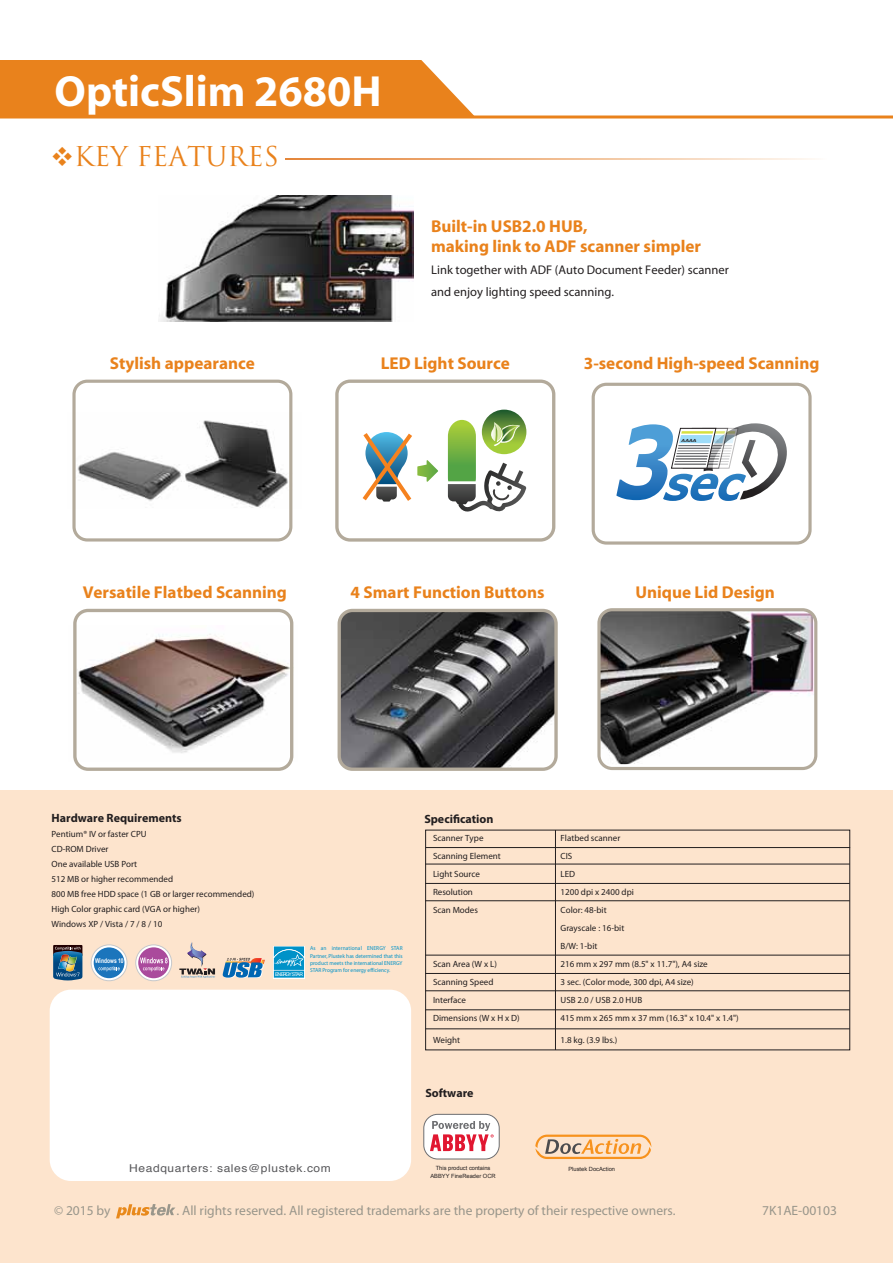
<style>
.page{position:relative;width:893px;height:1263px;background:#fff}
.page>*{position:absolute;margin:0;border:0;box-sizing:border-box;transform-origin:0 0}
.t1{font:700 43.8px "Myriad";color:#fff}
.t2{font:26.55px "Trajan Pro";color:#e9821c}
.t3{font:700 17.1px/20.1px "Myriad";color:#e9821c}
.t4{font:13.5px "Myriad Pro";color:#99968b}
.t5{font:12.6px/22px "Myriad Pro";color:#221e1f}
.t6{font:700 12px "Myriad Pro";color:#221e1f}
.t7{font:10.8px "Helvetica";letter-spacing:.05em;color:#58585b;scale:1.11 1}
.t8{font:9px/15px "Myriad Pro";color:#221e1f}
.t9{font:700 6.6px "Arial";color:#fff;scale:.75 1}
.t10{font:5.7px/7.2px "Myriad";color:#0092c8;text-align:justify;scale:.95 1}
.t11{font:5.7px/7.5px "Arial";color:#221e1f;text-align:center}
.t12{font:5.1px "Arial";color:#fff}
.t13{font:italic 700 4.2px "Arial";color:#221e1f;scale:1.24 1}
</style>
<div class="page">
<div style="left:0;top:60px;width:474px;height:55px;background:#e9821c"></div>
<div style="left:0;top:790px;width:893px;height:473px;background:#fde4cd"></div>
<hr style="left:0;top:115px;width:893px;height:3px;background:#e9821c">
<img style="left:77px;top:625px;width:217px;height:137px">
<svg style="left:285px;top:159px;width:530px;height:1px"></svg>
<svg style="left:53px;top:945px;width:29px;height:35px"></svg>
<svg style="left:273px;top:946px;width:32px;height:32px"></svg>
<div style="left:274px;top:970px;width:30px;height:8px;background:#0092c8"></div>
<svg style="left:274px;top:946px;width:30px;height:24px"></svg>
<svg style="left:179px;top:942px;width:36px;height:36px"></svg>
<svg style="left:223px;top:958px;width:42px;height:20px"></svg>
<img style="left:159px;top:195px;width:254px;height:126px">
<svg style="left:616px;top:423px;width:171px;height:78px"></svg>
<img style="left:77px;top:413px;width:216px;height:96px">
<svg style="left:136px;top:945px;width:36px;height:36px"></svg>
<div style="left:135px;top:944px;width:37px;height:37px;border:1px solid #c6c8ca;border-radius:50%"></div>
<div style="left:138px;top:947px;width:31px;height:31px;background:#aa4a9c;border-radius:50%"></div>
<svg style="left:140px;top:957px;width:28px;height:14px"></svg>
<svg style="left:91px;top:945px;width:36px;height:36px"></svg>
<div style="left:91px;top:944px;width:36px;height:37px;border:1px solid #c6c8ca;border-radius:50%"></div>
<div style="left:94px;top:947px;width:30px;height:31px;background:#1b75bc;border-radius:50%"></div>
<svg style="left:98px;top:966px;width:22px;height:5px"></svg>
<img style="left:601px;top:612px;width:212px;height:152px">
<img style="left:340px;top:611px;width:214px;height:156px">
<div style="left:50px;top:990px;width:361px;height:191px;background:#fff;border-radius:21px"></div>
<hr style="left:426px;top:847px;width:424px;height:1px;background:#221e1f">
<hr style="left:425px;top:864px;width:425px;height:1px;background:#221e1f">
<hr style="left:425px;top:883px;width:425px;height:1px;background:#221e1f">
<hr style="left:425px;top:900px;width:425px;height:1px;background:#221e1f">
<hr style="left:555px;top:830px;width:1px;height:220px;background:#221e1f">
<hr style="left:425px;top:955px;width:425px;height:1px;background:#221e1f">
<hr style="left:425px;top:973px;width:425px;height:1px;background:#221e1f">
<hr style="left:425px;top:990px;width:425px;height:1px;background:#221e1f">
<hr style="left:425px;top:1009px;width:425px;height:1px;background:#221e1f">
<hr style="left:425px;top:1028px;width:425px;height:1px;background:#221e1f">
<svg style="left:116px;top:1204px;width:59px;height:14px"></svg>
<div style="left:424px;top:1114px;width:75px;height:45px;background:#fff;border-radius:14px"></div>
<div style="left:423px;top:1114px;width:77px;height:45px;border:1px solid #6d6e71;border-radius:14px"></div>
<svg style="left:430px;top:1121px;width:64px;height:30px"></svg>
<svg style="left:535px;top:1134px;width:116px;height:25px"></svg>
<div style="left:338px;top:609px;width:220px;height:162px;border:3px solid #b3aa9b;border-radius:13px"></div>
<div style="left:335px;top:379px;width:220px;height:163px;border:3px solid #b3aa9b;border-radius:13px"></div>
<div style="left:73px;top:609px;width:220px;height:162px;border:3px solid #b3aa9b;border-radius:13px"></div>
<div style="left:597px;top:608px;width:220px;height:162px;border:3px solid #b3aa9b;border-radius:13px"></div>
<div style="left:592px;top:383px;width:220px;height:162px;border:3px solid #b3aa9b;border-radius:13px"></div>
<svg style="left:362px;top:432px;width:76px;height:70px"></svg>
<svg style="left:482px;top:410px;width:44px;height:44px"></svg>
<svg style="left:448px;top:420px;width:78px;height:92px"></svg>
<div style="left:72px;top:380px;width:220px;height:161px;border:3px solid #b3aa9b;border-radius:13px"></div>
<h1 class="t1" style="left:55px;top:68px;width:329px">OpticSlim 2680H</h1>
<h2 class="t2" style="left:51px;top:140px;width:230px">❖KEY FEATURES</h2>
<h3 class="t3" style="left:431px;top:217px;width:271px">Built-in USB2.0 HUB,<br>making link to ADF scanner simpler</h3>
<h3 class="t5" style="left:431px;top:259px;width:299px">Link together with ADF (Auto Document Feeder) scanner and enjoy lighting speed scanning.</h3>
<h3 class="t3" style="left:110px;top:353px;width:147px">Stylish appearance</h3>
<h3 class="t3" style="left:381px;top:353px;width:131px">LED Light Source</h3>
<h3 class="t3" style="left:584px;top:353px;width:237px">3-second High-speed Scanning</h3>
<p class="t13" style="left:681px;top:437px;width:30px">AAAAAAAAA</p>
<h3 class="t3" style="left:83px;top:583px;width:206px">Versatile Flatbed Scanning</h3>
<h3 class="t3" style="left:351px;top:583px;width:195px">4 Smart Function Buttons</h3>
<h3 class="t3" style="left:635px;top:583px;width:141px">Unique Lid Design</h3>
<h3 class="t6" style="left:52px;top:811px;width:132px">Hardware Requirements</h3>
<p class="t8" style="left:52px;top:827px;width:204px">Pentium® IV or faster CPU<br>CD-ROM Driver<br>One available USB Port<br>512 MB or higher recommended<br>800 MB free HDD space (1 GB or larger recommended)<br>High Color graphic card (VGA or higher)<br>Windows XP / Vista / 7 / 8 / 10</p>
<p class="t9" style="left:95px;top:956px;width:40px">Windows 10</p>
<p class="t10" style="left:310px;top:945px;width:99px">As an international ENERGY STAR Partner, Plustek has determined that this product meets the international ENERGY STAR Program for energy efficiency.</p>
<p class="t12" style="left:275px;top:971px;width:13px">NE RE</p>
<p class="t12" style="left:286px;top:971px;width:19px">RATSYG</p>
<h3 class="t6" style="left:424px;top:812px;width:71px">Specification</h3>
<p class="t8" style="left:433px;top:831px;width:52px">Scanner Type</p>
<p class="t8" style="left:560px;top:831px;width:61px">Flatbed scanner</p>
<p class="t8" style="left:433px;top:849px;width:69px">Scanning Element</p>
<p class="t8" style="left:560px;top:849px;width:13px">CIS</p>
<p class="t8" style="left:433px;top:867px;width:49px">Light Source</p>
<p class="t8" style="left:560px;top:867px;width:16px">LED</p>
<p class="t8" style="left:433px;top:885px;width:41px">Resolution</p>
<p class="t8" style="left:560px;top:885px;width:75px">1200 dpi x 2400 dpi</p>
<p class="t8" style="left:433px;top:903px;width:47px">Scan Modes</p>
<p class="t8" style="left:560px;top:901px;width:65px;line-height:18px">Color: 48-bit<br>Grayscale : 16-bit<br>B/W: 1-bit</p>
<p class="t8" style="left:433px;top:957px;width:65px">Scan Area (W x L)</p>
<p class="t8" style="left:561px;top:957px;width:149px">216 mm x 297 mm (8.5" x 11.7"), A4 size</p>
<p class="t8" style="left:433px;top:975px;width:62px">Scanning Speed</p>
<p class="t8" style="left:560px;top:975px;width:135px">3 sec. (Color mode, 300 dpi, A4 size)</p>
<p class="t8" style="left:433px;top:993px;width:35px">Interface</p>
<p class="t8" style="left:560px;top:993px;width:83px">USB 2.0 / USB 2.0 HUB</p>
<p class="t8" style="left:433px;top:1011px;width:88px">Dimensions (W x H x D)</p>
<p class="t8" style="left:560px;top:1011px;width:180px">415 mm x 265 mm x 37 mm (16.3" x 10.4" x 1.4")</p>
<p class="t8" style="left:433px;top:1033px;width:29px">Weight</p>
<p class="t8" style="left:560px;top:1033px;width:58px">1.8 kg. (3.9 lbs.)</p>
<h3 class="t6" style="left:425px;top:1086px;width:50px">Software</h3>
<p class="t7" style="left:129px;top:1160px;width:183px">Headquarters: sales@plustek.com</p>
<p class="t11" style="left:430px;top:1164px;width:67px">This product contains<br>ABBYY FineReader OCR</p>
<p class="t11" style="left:568px;top:1165px;width:48px">Plustek DocAction</p>
<h3 class="t4" style="left:54px;top:1203px;width:58px">© 2015 by</h3>
<h3 class="t4" style="left:176px;top:1203px;width:501px">. All rights reserved. All registered trademarks are the property of their respective owners.</h3>
<h3 class="t4" style="left:762px;top:1203px;width:76px">7K1AE-00103</h3>
</div>
